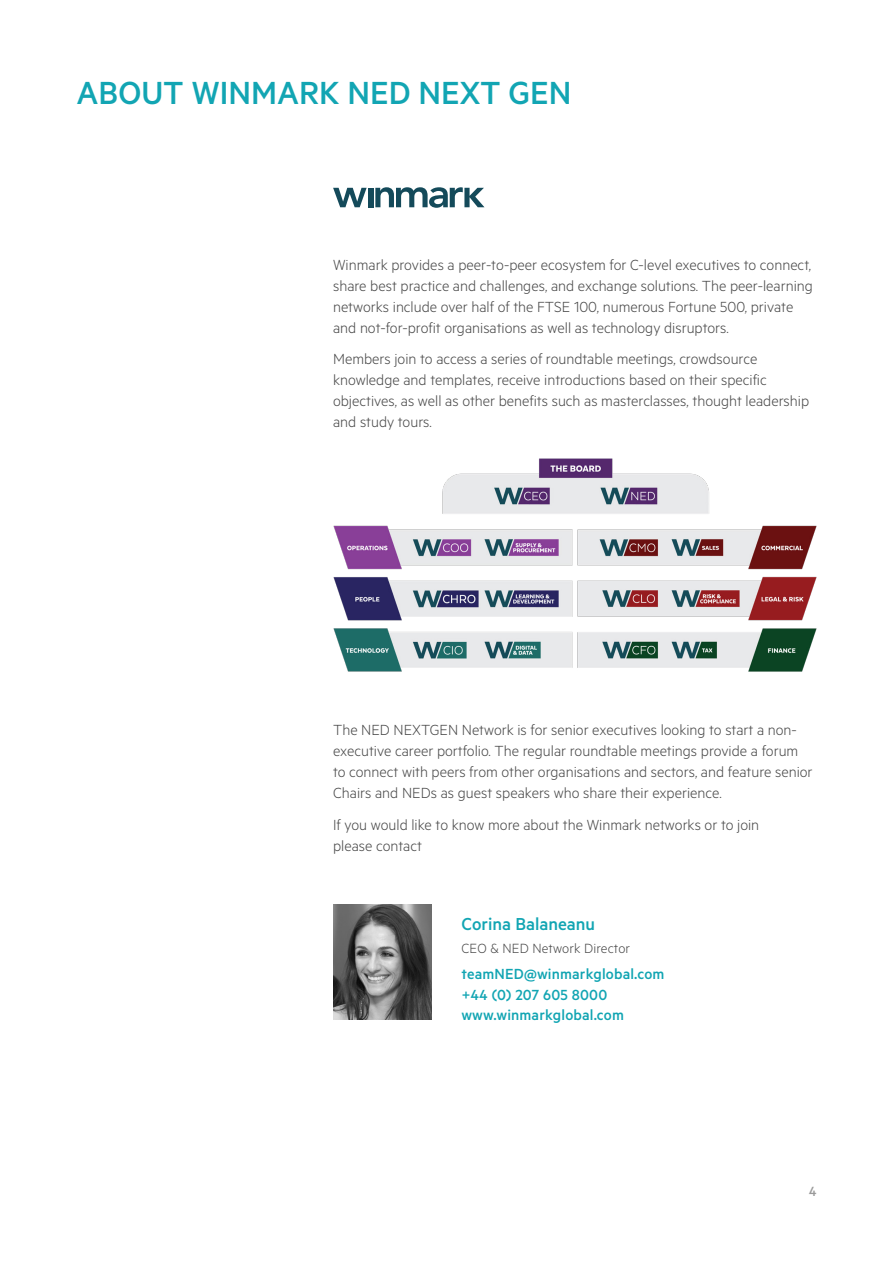
<style>
.page{position:relative;width:893px;height:1263px;background:#fff}
.page>*{position:absolute;margin:0;border:0;box-sizing:border-box;transform-origin:0 0}
.t1{font:500 36px "Metric";color:#12a5b3}
.t2{font:500 19.5px "Metric";color:#12a5b3}
.t3{font:300 16.5px/21px "Metric";color:#474747}
.t4{font:500 16.5px/20.7px "Metric";letter-spacing:.01em;color:#12a5b3}
.t5{font:300 15px "Metric";letter-spacing:.01em;color:#474747}
.t6{font:500 15px "Metric";color:#999}
</style>
<div class="page">
<img style="left:333px;top:904px;width:99px;height:115px">
<img style="left:333px;top:458px;width:484px;height:214px">
<svg style="left:333px;top:188px;width:34px;height:19px"></svg>
<div style="left:368px;top:188px;width:5px;height:19px;background:#144a5a"></div>
<svg style="left:375px;top:187px;width:109px;height:21px"></svg>
<h1 class="t1" style="left:77px;top:72px;width:496px">ABOUT WINMARK NED NEXT GEN</h1>
<p class="t3" style="left:333px;top:253px;width:481px">Winmark provides a peer-to-peer ecosystem for C-level executives to connect, share best practice and challenges, and exchange solutions. The peer-learning networks include over half of the FTSE 100, numerous Fortune 500, private and not-for-profit organisations as well as technology disruptors.</p>
<p class="t3" style="left:333px;top:348px;width:478px">Members join to access a series of roundtable meetings, crowdsource knowledge and templates, receive introductions based on their specific objectives, as well as other benefits such as masterclasses, thought leadership and study tours.</p>
<p class="t3" style="left:333px;top:719px;width:481px">The NED NEXTGEN Network is for senior executives looking to start a non&shy;executive career portfolio. The regular roundtable meetings provide a forum to connect with peers from other organisations and sectors, and feature senior Chairs and NEDs as guest speakers who share their experience.</p>
<p class="t3" style="left:333px;top:813px;width:428px">If you would like to know more about the Winmark networks or to join please contact</p>
<p class="t2" style="left:461px;top:913px;width:135px">Corina Balaneanu</p>
<p class="t5" style="left:461px;top:940px;width:170px">CEO &amp; NED Network Director</p>
<p class="t4" style="left:461px;top:963px;width:205px">teamNED@winmarkglobal.com +44 (0) 207 605 8000 www.winmarkglobal.com</p>
<p class="t6" style="left:809px;top:1183px;width:9px">4</p>
</div>
